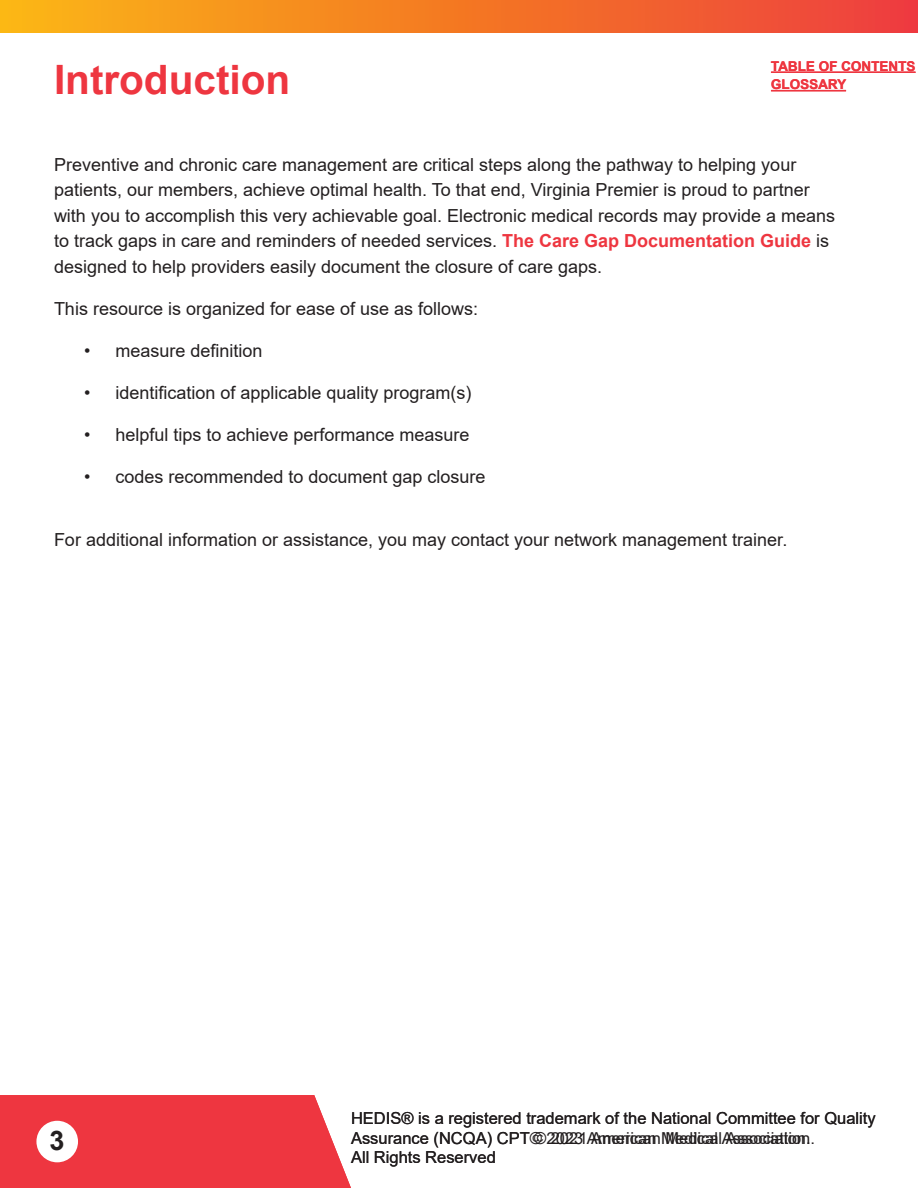
<style>
.page{position:relative;width:918px;height:1188px;background:#fff}
.page>*{position:absolute;margin:0;border:0;box-sizing:border-box;transform-origin:0 0}
.t1{font:700 40.5px "Arial";color:#ee3640}
.t2{font:700 27px "Arial";color:#231f20}
.t3{font:18px "Arial";color:#231f20}
.t4{font:16.5px "Arial";color:#231f20}
.t5{font:700 13.5px/18.3px "Arial";color:#ee3640}
.s1{font-weight:700;color:#ee3640}
</style>
<div class="page">
<hr style="left:771px;top:72px;width:145px;height:1px;background:#ee3640">
<div style="left:0;top:1095px;width:351px;height:93px;background:#ee3640"></div>
<div style="left:36px;top:1121px;width:42px;height:41px;background:#fff;border-radius:50%"></div>
<div style="left:0;top:0;width:918px;height:32px;background:linear-gradient(to right,#fbb612,#ed3c3c)"></div>
<hr style="left:771px;top:90px;width:75px;height:1px;background:#ee3640">
<p class="t1" style="left:54px;top:52px;width:238px">Introduction</p>
<p class="t5" style="left:771px;top:57px;width:146px">TABLE OF CONTENTS<br>GLOSSARY</p>
<p class="t3" style="left:54px;top:152px;width:744px">Preventive and chronic care management are critical steps along the pathway to helping your</p>
<p class="t3" style="left:54px;top:178px;width:757px">patients, our members, achieve optimal health. To that end, Virginia Premier is proud to partner</p>
<p class="t3" style="left:54px;top:203px;width:783px">with you to accomplish this very achievable goal. Electronic medical records may provide a means</p>
<p class="t3" style="left:54px;top:229px;width:777px">to track gaps in care and reminders of needed services. <span class="s1">The Care Gap Documentation Guide</span> is</p>
<p class="t3" style="left:54px;top:254px;width:550px">designed to help providers easily document the closure of care gaps.</p>
<p class="t3" style="left:54px;top:296px;width:426px">This resource is organized for ease of use as follows:</p>
<p class="t3" style="left:84px;top:338px;width:180px">• measure definition</p>
<p class="t3" style="left:84px;top:380px;width:389px">• identification of applicable quality program(s)</p>
<p class="t3" style="left:84px;top:422px;width:387px">• helpful tips to achieve performance measure</p>
<p class="t3" style="left:84px;top:464px;width:403px">• codes recommended to document gap closure</p>
<p class="t3" style="left:54px;top:527px;width:735px">For additional information or assistance, you may contact your network management trainer.</p>
<p class="t2" style="left:49px;top:1121px;width:17px">3</p>
<p class="t4" style="left:351px;top:1107px;width:526px">HEDIS® is a registered trademark of the National Committee for Quality</p>
<p class="t4" style="left:351px;top:1127px;width:465px">Assurance (NCQA) CPT © 2021 American Medical Association.</p>
<p class="t4" style="left:351px;top:1146px;width:146px">All Rights Reserved</p>
<p class="t4" style="left:530px;top:1127px;width:282px">© 2023 American Medical Association.</p>
</div>
